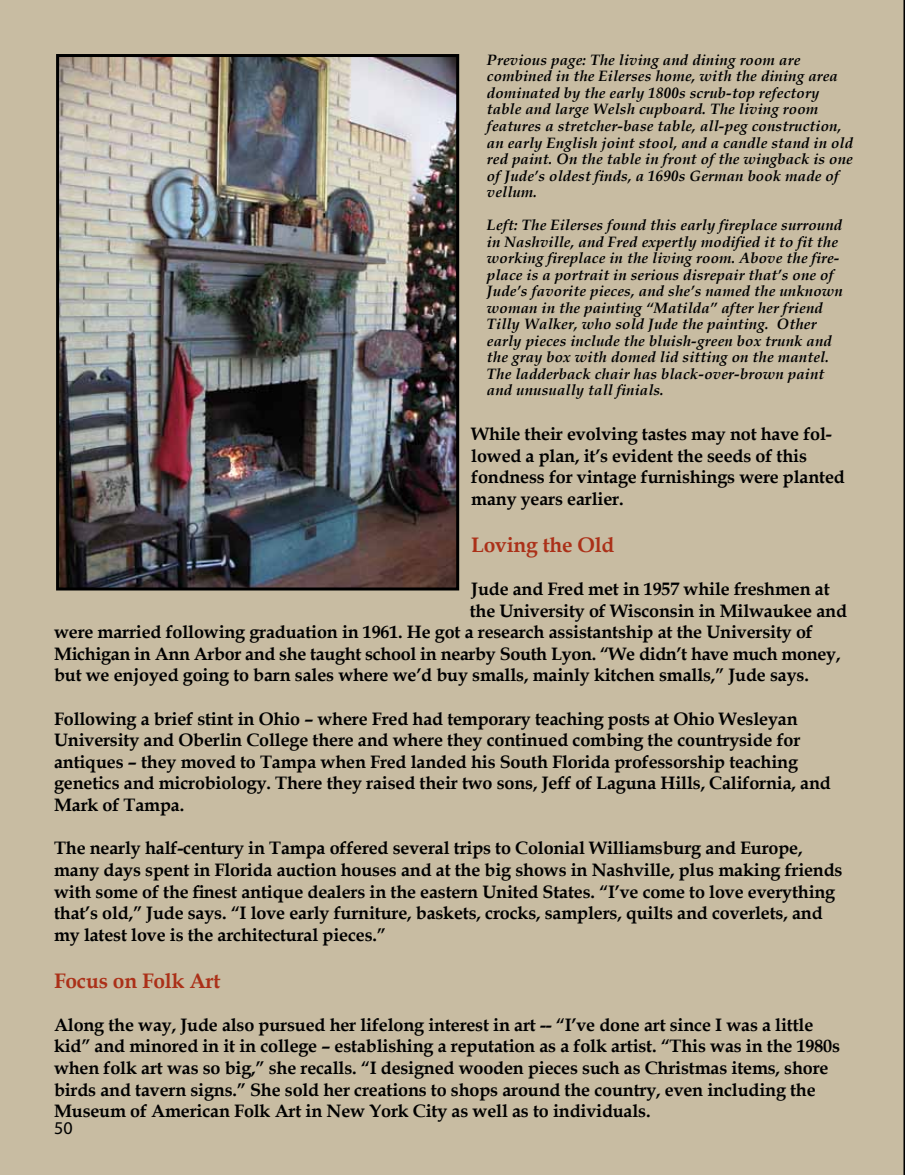
<style>
.page{position:relative;width:905px;height:1175px;background:#fff}
.page>*{position:absolute;margin:0;border:0;box-sizing:border-box;transform-origin:0 0}
.t1{font:700 21px "Book Antiqua";letter-spacing:-.01em;color:#ab3018}
.t2{font:700 18px/21.6px "Book Antiqua";letter-spacing:-.01em;color:#000}
.t3{font:18px "Myriad Pro";color:#000}
.t4{font:italic 700 15px/16.5px "Book Antiqua";letter-spacing:.01em;color:#000}
.s1{color:#897a61}
</style>
<div class="page">
<div style="left:0;top:0;width:904px;height:1174px;background:#c8bca2"></div>
<svg style="left:904px;top:0;width:1px;height:1174px"></svg>
<img style="left:60px;top:58px;width:395px;height:528px">
<div style="left:56px;top:54px;width:403px;height:536px;border:3px solid #000"></div>
<p class="t4" style="left:487px;top:52px;width:368px">Previous page: The living and dining room are combined in the Eilerses home, with the dining area dominated by the early 1800s scrub-top refectory table and large Welsh cupboard. The living room features a stretcher-base table, all-peg construction, an early English joint stool, and a candle stand in old red paint. On the table in front of the wingback is one of Jude’s oldest finds, a 1690s German book made of vellum.</p>
<p class="t4" style="left:487px;top:217px;width:357px">Left: The Eilerses found this early fireplace surround in Nashville, and Fred expertly modified it to fit the working fireplace in the living room. Above the fire&shy;place is a portrait in serious disrepair that’s one of Jude’s favorite pieces, and she’s named the unknown woman in the painting “Matilda” after her friend Tilly Walker, who sold Jude the painting. Other early pieces include the bluish-green box trunk and the gray box with domed lid sitting on the mantel.<br>The ladderback chair has black-over-brown paint and unusually tall finials.</p>
<p class="t2" style="left:471px;top:423px;width:375px">While their evolving tastes may not have fol&shy;lowed a plan, it’s evident the seeds of this fondness for vintage furnishings were planted many years earlier.</p>
<p class="t1" style="left:471px;top:530px;width:145px">Loving the Old</p>
<p class="t2" style="left:471px;top:578px;width:360px">Jude and Fred met in 1957 while freshmen at</p>
<p class="t2" style="left:470px;top:599px;width:379px">the University of Wisconsin in Milwaukee and</p>
<p class="t2" style="left:54px;top:621px;width:760px">were married following graduation in 1961. He got a research assistantship at the University of</p>
<p class="t2" style="left:54px;top:643px;width:788px">Michigan in Ann Arbor and she taught school in nearby South Lyon. “We didn’t have much money,</p>
<p class="t2" style="left:54px;top:664px;width:756px">but we enjoyed going to barn sales where we’d buy smalls, mainly kitchen smalls,” Jude says.</p>
<p class="t2" style="left:54px;top:707px;width:778px">Following a brief stint in Ohio – where Fred had temporary teaching posts at Ohio Wesleyan University and Oberlin College there and where they continued combing the countryside for antiques – they moved to Tampa when Fred landed his South Florida professorship teaching genetics and microbiology. There they raised their two sons, Jeff of Laguna Hills, California, and Mark of Tampa.</p>
<p class="t2" style="left:54px;top:837px;width:790px">The nearly half-century in Tampa offered several trips to Colonial Williamsburg and Europe, many days spent in Florida auction houses and at the big shows in Nashville, plus making friends with some of the finest antique dealers in the eastern United States. “I’ve come to love everything that’s old,” Jude says. “I love early furniture, baskets, crocks, samplers, quilts and coverlets, and my latest love is the architectural pieces.”</p>
<p class="t1" style="left:54px;top:966px;width:168px">Focus on Folk Art</p>
<p class="t2" style="left:54px;top:1013px;width:787px">Along the way, Jude also pursued her lifelong interest in art -- “I’ve done art since I was a little kid” and minored in it in college – establishing a reputation as a folk artist. “This was in the 1980s when folk art was so big,” she recalls. “I designed wooden pieces such as Christmas items, shore birds and tavern signs.” She sold her creations to shops around the country, even including the Museum of American Folk Art in New York City as well as to individuals.</p>
<p class="t3" style="left:54px;top:1117px;width:22px">50<span class="s1">54</span></p>
</div>
